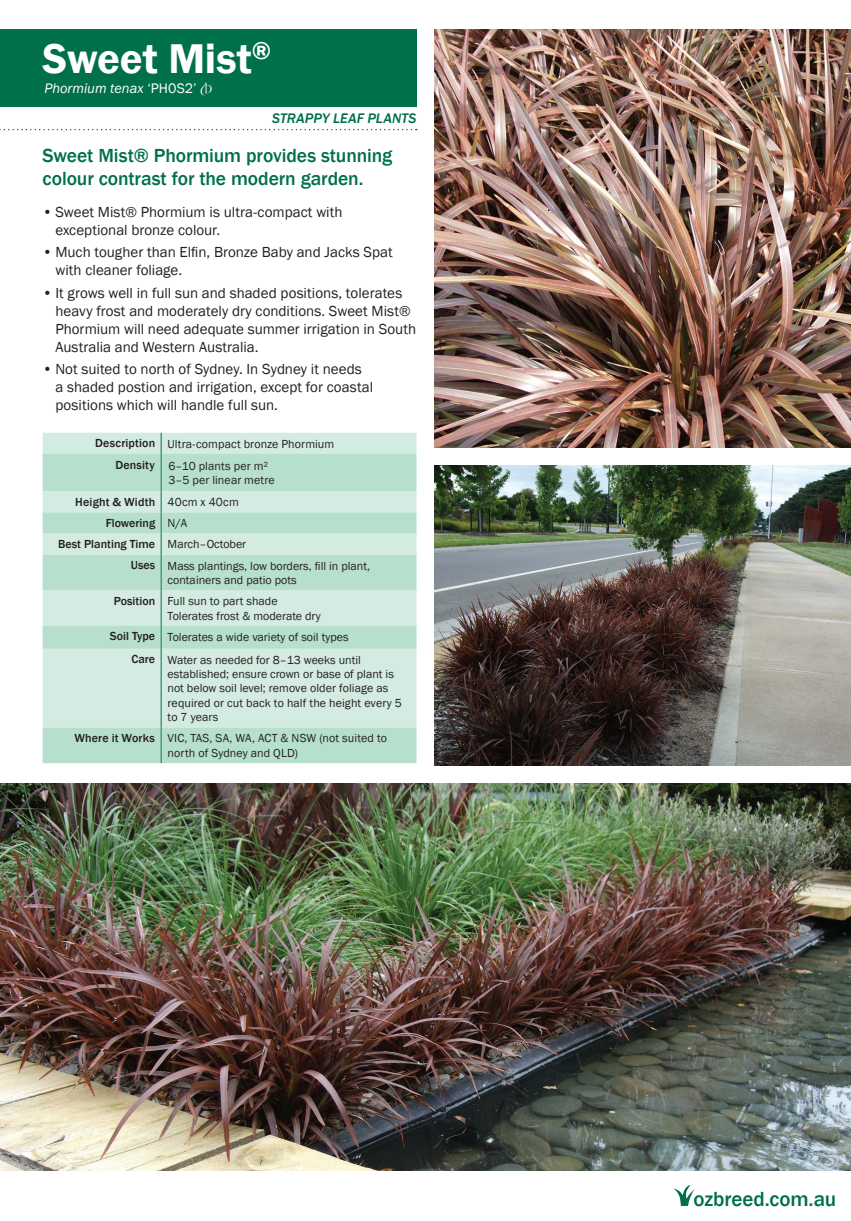
<style>
.page{position:relative;width:851px;height:1221px;background:#fff}
.page>*{position:absolute;margin:0;border:0;box-sizing:border-box;transform-origin:0 0}
.Plant_Heading{font:600 42.75px "Franklin Gothic";letter-spacing:-.005em;color:#fff}
.Plant_Species{font:500 21px "Franklin Gothic";color:#007049}
.Subheading{font:500 19.5px/23.4px "Franklin Gothic";letter-spacing:-.005em;color:#007049}
.t1{font:15px/18px "Franklin Gothic";color:#231f20}
.Plant_Species-2{font:italic 14.25px "Franklin Gothic";color:#fff}
.Plant_Species-3{font:italic 500 14.25px "Franklin Gothic";letter-spacing:.01em;color:#007049}
.Table_Right{font:12px/14.4px "Franklin Gothic";color:#231f20}
.Table_Bold{font:500 12px "Franklin Gothic";color:#231f20}
.s1{font-style:normal}
.s2{font-family:"PB Rsfont";font-style:normal}
</style>
<div class="page">
<div style="left:0;top:30px;width:416px;height:77px;background:#007049"></div>
<svg style="left:0;top:129px;width:416px;height:1px"></svg>
<svg style="left:674px;top:1185px;width:20px;height:20px"></svg>
<div style="left:43px;top:433px;width:373px;height:21px;background:#d3ebe0"></div>
<svg style="left:43px;top:454px;width:373px;height:309px;fill:#d3ebe0"></svg>
<hr style="left:160px;top:454px;width:2px;height:37px;background:#4b9b81">
<hr style="left:160px;top:491px;width:2px;height:21px;background:#4b9b81">
<hr style="left:160px;top:554px;width:2px;height:36px;background:#4b9b81">
<hr style="left:160px;top:648px;width:2px;height:79px;background:#4b9b81">
<hr style="left:160px;top:727px;width:2px;height:36px;background:#4b9b81">
<hr style="left:160px;top:626px;width:2px;height:22px;background:#4b9b81">
<hr style="left:160px;top:533px;width:2px;height:21px;background:#4b9b81">
<hr style="left:160px;top:512px;width:2px;height:21px;background:#4b9b81">
<hr style="left:160px;top:590px;width:2px;height:36px;background:#4b9b81">
<hr style="left:160px;top:433px;width:2px;height:21px;background:#4b9b81">
<img style="left:0;top:783px;width:850px;height:387px">
<img style="left:434px;top:30px;width:416px;height:417px">
<img style="left:434px;top:465px;width:416px;height:300px">
<p class="Plant_Heading" style="left:43px;top:32px;width:230px">Sweet Mist<sup>®</sup></p>
<p class="Plant_Species-2" style="left:44px;top:79px;width:170px">Phormium tenax <span class="s1">‘PH0S2’</span> <span class="s2">A</span></p>
<p class="Plant_Species-3" style="left:272px;top:110px;width:146px">STRAPPY LEAF PLANTS</p>
<p class="Subheading" style="left:43px;top:144px;width:351px">Sweet Mist® Phormium provides stunning colour contrast for the modern garden.</p>
<p class="t1" style="left:55px;top:203px;width:289px;text-indent:-13px">• Sweet Mist® Phormium is ultra-compact with exceptional bronze colour.</p>
<p class="t1" style="left:55px;top:244px;width:339px;text-indent:-13px">• Much tougher than Elfin, Bronze Baby and Jacks Spat with cleaner foliage.</p>
<p class="t1" style="left:55px;top:284px;width:362px;text-indent:-13px">• It grows well in full sun and shaded positions, tolerates heavy frost and moderately dry conditions. Sweet Mist® Phormium will need adequate summer irrigation in South Australia and Western Australia.</p>
<p class="t1" style="left:55px;top:360px;width:319px;text-indent:-13px">• Not suited to north of Sydney. In Sydney it needs a shaded postion and irrigation, except for coastal positions which will handle full sun.</p>
<p class="Table_Bold" style="left:95px;top:436px;width:61px">Description</p>
<p class="Table_Right" style="left:167px;top:436px;width:168px">Ultra-compact bronze Phormium</p>
<p class="Table_Bold" style="left:115px;top:457px;width:41px">Density</p>
<p class="Table_Right" style="left:168px;top:458px;width:108px">6–10 plants per m²<br>3–5 per linear metre</p>
<p class="Table_Bold" style="left:75px;top:494px;width:81px">Height &amp; Width</p>
<p class="Table_Right" style="left:167px;top:495px;width:73px">40cm x 40cm</p>
<p class="Table_Bold" style="left:106px;top:515px;width:51px">Flowering</p>
<p class="Table_Right" style="left:167px;top:516px;width:21px">N/A</p>
<p class="Table_Bold" style="left:58px;top:536px;width:98px">Best Planting Time</p>
<p class="Table_Right" style="left:167px;top:537px;width:80px">March–October</p>
<p class="Table_Bold" style="left:131px;top:557px;width:26px">Uses</p>
<p class="Table_Right" style="left:167px;top:558px;width:204px">Mass plantings, low borders, fill in plant, containers and patio pots</p>
<p class="Table_Bold" style="left:114px;top:593px;width:43px">Position</p>
<p class="Table_Right" style="left:167px;top:594px;width:111px">Full sun to part shade</p>
<p class="Table_Right" style="left:167px;top:608px;width:155px">Tolerates frost &amp; moderate dry</p>
<p class="Table_Bold" style="left:110px;top:629px;width:47px">Soil Type</p>
<p class="Table_Right" style="left:167px;top:629px;width:182px">Tolerates a wide variety of soil types</p>
<p class="Table_Bold" style="left:131px;top:651px;width:25px">Care</p>
<p class="Table_Right" style="left:167px;top:652px;width:236px">Water as needed for 8–13 weeks until established; ensure crown or base of plant is not below soil level; remove older foliage as required or cut back to half the height every 5 to 7 years</p>
<p class="Table_Bold" style="left:74px;top:731px;width:82px">Where it Works</p>
<p class="Table_Right" style="left:167px;top:731px;width:221px">VIC, TAS, SA, WA, ACT &amp; NSW (not suited to north of Sydney and QLD)</p>
<p class="Plant_Species" style="left:693px;top:1185px;width:144px">ozbreed.com.au</p>
</div>
